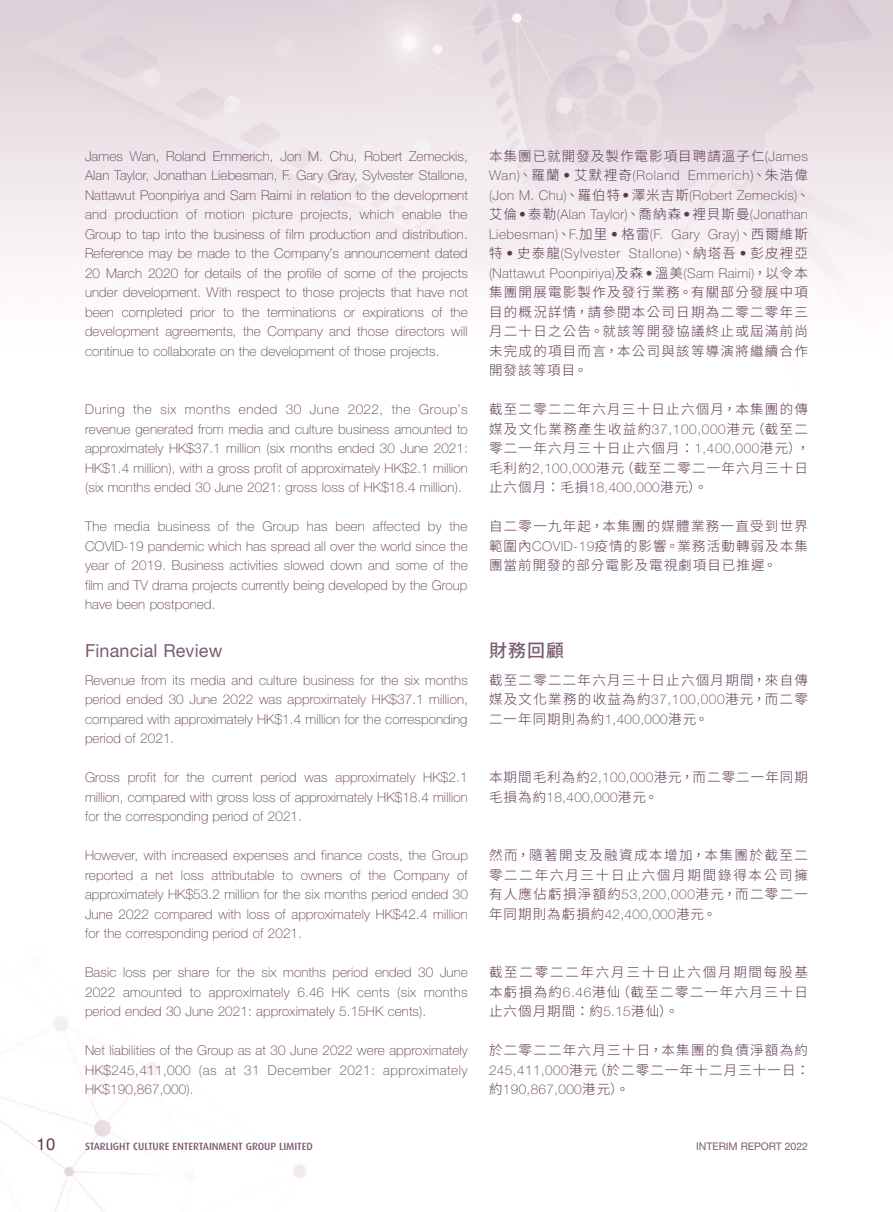
<style>
.page{position:relative;width:893px;height:1212px;background:#fff}
.page>*{position:absolute;margin:0;border:0;box-sizing:border-box;transform-origin:0 0}
.Heading_2{font:18px "Helvetica Neue LT Std";letter-spacing:.01em;color:#7d5b73}
.C_Heading_2{font:500 18px "Source Han Sans TC";color:#7d5b73}
.t1{font:16.5px "Helvetica Neue LT Std";color:#5e3653}
.Body_Text{font:100 13.5px/19.5px "Helvetica Neue LT Std";letter-spacing:.01em;color:#5e3653;text-align:justify}
.C_Body_Text{font:300 13.5px/19.5px "Source Han Sans TC";letter-spacing:.095em;color:#5e3653}
.t2{font:500 10.5px "Dax";letter-spacing:-.01em;color:#7d5b73}
.t3{font:10.5px "Helvetica Neue LT Std";letter-spacing:-.005em;color:#7d5b73}
.s1{font-family:"Helvetica Neue LT Std";font-weight:100}
</style>
<div class="page">
<p class="Body_Text" style="left:85px;top:146px;width:384px">James Wan, Roland Emmerich, Jon M. Chu, Robert Zemeckis, Alan Taylor, Jonathan Liebesman, F. Gary Gray, Sylvester Stallone, Nattawut Poonpiriya and Sam Raimi in relation to the development and production of motion picture projects, which enable the Group to tap into the business of film production and distribution.<br>Reference may be made to the Company’s announcement dated 20 March 2020 for details of the profile of some of the projects under development. With respect to those projects that have not been completed prior to the terminations or expirations of the development agreements, the Company and those directors will continue to collaborate on the development of those projects.</p>
<p class="Body_Text" style="left:85px;top:400px;width:384px">During the six months ended 30 June 2022, the Group’s revenue generated from media and culture business amounted to approximately HK$37.1 million (six months ended 30 June 2021:<br>HK$1.4 million), with a gross profit of approximately HK$2.1 million (six months ended 30 June 2021: gross loss of HK$18.4 million).</p>
<p class="Body_Text" style="left:85px;top:517px;width:384px">The media business of the Group has been affected by the COVID-19 pandemic which has spread all over the world since the year of 2019. Business activities slowed down and some of the film and TV drama projects currently being developed by the Group have been postponed.</p>
<p class="Heading_2" style="left:85px;top:640px;width:139px">Financial Review</p>
<p class="Body_Text" style="left:85px;top:670px;width:384px">Revenue from its media and culture business for the six months period ended 30 June 2022 was approximately HK$37.1 million, compared with approximately HK$1.4 million for the corresponding period of 2021.</p>
<p class="Body_Text" style="left:85px;top:768px;width:384px">Gross profit for the current period was approximately HK$2.1 million, compared with gross loss of approximately HK$18.4 million for the corresponding period of 2021.</p>
<p class="Body_Text" style="left:85px;top:846px;width:384px">However, with increased expenses and finance costs, the Group reported a net loss attributable to owners of the Company of approximately HK$53.2 million for the six months period ended 30<br>June 2022 compared with loss of approximately HK$42.4 million for the corresponding period of 2021.</p>
<p class="Body_Text" style="left:85px;top:963px;width:384px">Basic loss per share for the six months period ended 30 June 2022 amounted to approximately 6.46 HK cents (six months period ended 30 June 2021: approximately 5.15HK cents).</p>
<p class="Body_Text" style="left:85px;top:1041px;width:384px">Net liabilities of the Group as at 30 June 2022 were approximately HK$245,411,000 (as at 31 December 2021: approximately HK$190,867,000).</p>
<p class="C_Body_Text" style="left:489px;top:146px;width:322px">本集團已就開發及製作電影項目聘請溫子仁<span class="s1">(James<br>Wan)</span>、羅蘭 <span class="s1">•</span> 艾默裡奇<span class="s1">(Roland Emmerich)</span>、朱浩偉<span class="s1">(Jon M. Chu)</span>、羅伯特 <span class="s1">•</span> 澤米吉斯<span class="s1">(Robert Zemeckis)</span>、艾倫<span class="s1">•</span>泰勒<span class="s1">(Alan Taylor)</span>、喬納森<span class="s1">•</span>裡貝斯曼<span class="s1">(Jonathan<br>Liebesman)</span>、<span class="s1">F.</span>加里 <span class="s1">•</span> 格雷<span class="s1">(F. Gary Gray)</span>、西爾維斯特 <span class="s1">•</span> 史泰龍<span class="s1">(Sylvester Stallone)</span>、納塔吾 <span class="s1">•</span> 彭皮裡亞<span class="s1">(Nattawut Poonpiriya)</span>及森 <span class="s1">•</span> 溫美<span class="s1">(Sam Raimi)</span>，以令本集團開展電影製作及發行業務。有關部分發展中項目的概況詳情，請參閱本公司日期為二零二零年三月二十日之公告。就該等開發協議終止或屆滿前尚未完成的項目而言，本公司與該等導演將繼續合作開發該等項目。</p>
<p class="C_Body_Text" style="left:489px;top:400px;width:322px">截至二零二二年六月三十日止六個月，本集團的傳媒及文化業務產生收益約<span class="s1">37,100,000</span>港元（截至二零二一年六月三十日止六個月：<span class="s1">1,400,000</span>港元），毛利約<span class="s1">2,100,000</span>港元（截至二零二一年六月三十日止六個月：毛損<span class="s1">18,400,000</span>港元）。</p>
<p class="C_Body_Text" style="left:489px;top:517px;width:320px;text-align:justify">自二零一九年起，本集團的媒體業務一直受到世界範圍內<span class="s1">COVID-19</span>疫情的影響。業務活動轉弱及本集團當前開發的部分電影及電視劇項目已推遲。</p>
<p class="C_Heading_2" style="left:489px;top:640px;width:77px">財務回顧</p>
<p class="C_Body_Text" style="left:489px;top:670px;width:320px;text-align:justify">截至二零二二年六月三十日止六個月期間，來自傳媒及文化業務的收益為約<span class="s1">37,100,000</span>港元，而二零二一年同期則為約<span class="s1">1,400,000</span>港元。</p>
<p class="C_Body_Text" style="left:489px;top:768px;width:320px">本期間毛利為約<span class="s1">2,100,000</span>港元，而二零二一年同期毛損為約<span class="s1">18,400,000</span>港元。</p>
<p class="C_Body_Text" style="left:489px;top:846px;width:320px;text-align:justify">然而，隨著開支及融資成本增加，本集團於截至二零二二年六月三十日止六個月期間錄得本公司擁有人應佔虧損淨額約<span class="s1">53,200,000</span>港元，而二零二一年同期則為虧損約<span class="s1">42,400,000</span>港元。</p>
<p class="C_Body_Text" style="left:489px;top:963px;width:320px;text-align:justify">截至二零二二年六月三十日止六個月期間每股基本虧損為約<span class="s1">6.46</span>港仙（截至二零二一年六月三十日止六個月期間：約<span class="s1">5.15</span>港仙）。</p>
<p class="C_Body_Text" style="left:489px;top:1041px;width:322px">於二零二二年六月三十日，本集團的負債淨額為約<br><span class="s1">245,411,000</span>港元（於二零二一年十二月三十一日：約<span class="s1">190,867,000</span>港元）。</p>
<p class="t1" style="left:36px;top:1134px;width:20px">10</p>
<p class="t2" style="left:85px;top:1140px;width:229px">STARLIGHT CULTURE ENTERTAINMENT GROUP LIMITED</p>
<p class="t3" style="left:696px;top:1140px;width:113px">INTERIM REPORT 2022</p>
</div>
